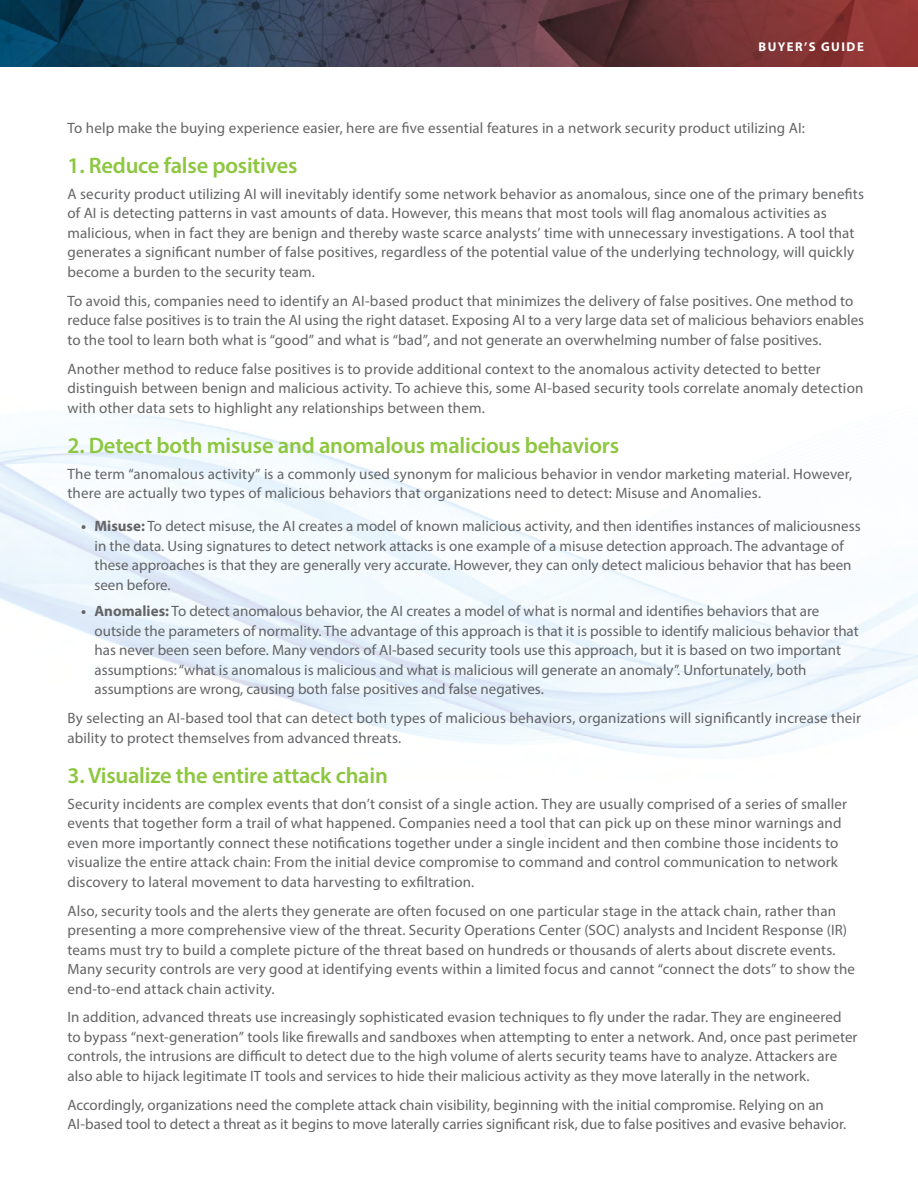
<style>
.page{position:relative;width:918px;height:1188px;background:#fff}
.page>*{position:absolute;margin:0;border:0;box-sizing:border-box;transform-origin:0 0}
.t1{font:600 22.5px "Myriad Pro";letter-spacing:-.01em;color:#8dc63f}
.t2{font:15px/19.5px "Myriad Pro";letter-spacing:.005em;color:#636466}
.t3{font:700 12.75px "Myriad Pro";letter-spacing:.12em;color:#fff}
.s1{font-weight:700}
</style>
<div class="page">
<img style="left:0;top:0;width:918px;height:66px">
<p class="t3" style="left:758px;top:38px;width:107px">BUYER’S GUIDE</p>
<p class="t2" style="left:68px;top:118px;width:739px">To help make the buying experience easier, here are five essential features in a network security product utilizing AI:</p>
<h1 class="t1" style="left:68px;top:151px;width:231px">1. Reduce false positives</h1>
<p class="t2" style="left:68px;top:184px;width:798px">A security product utilizing AI will inevitably identify some network behavior as anomalous, since one of the primary benefits of AI is detecting patterns in vast amounts of data. However, this means that most tools will flag anomalous activities as malicious, when in fact they are benign and thereby waste scarce analysts’ time with unnecessary investigations. A tool that generates a significant number of false positives, regardless of the potential value of the underlying technology, will quickly become a burden to the security team.</p>
<p class="t2" style="left:68px;top:291px;width:798px">To avoid this, companies need to identify an AI-based product that minimizes the delivery of false positives. One method to reduce false positives is to train the AI using the right dataset. Exposing AI to a very large data set of malicious behaviors enables to the tool to learn both what is “good” and what is “bad”, and not generate an overwhelming number of false positives.</p>
<p class="t2" style="left:68px;top:359px;width:797px">Another method to reduce false positives is to provide additional context to the anomalous activity detected to better distinguish between benign and malicious activity. To achieve this, some AI-based security tools correlate anomaly detection with other data sets to highlight any relationships between them.</p>
<h1 class="t1" style="left:68px;top:431px;width:553px">2. Detect both misuse and anomalous malicious behaviors</h1>
<p class="t2" style="left:68px;top:464px;width:786px">The term “anomalous activity” is a commonly used synonym for malicious behavior in vendor marketing material. However, there are actually two types of malicious behaviors that organizations need to detect: Misuse and Anomalies.</p>
<p class="t2" style="left:94px;top:516px;width:768px;text-indent:-14px"><span class="s1">• Misuse:</span> To detect misuse, the AI creates a model of known malicious activity, and then identifies instances of maliciousness in the data. Using signatures to detect network attacks is one example of a misuse detection approach. The advantage of these approaches is that they are generally very accurate. However, they can only detect malicious behavior that has been seen before.</p>
<p class="t2" style="left:94px;top:601px;width:766px;text-indent:-14px"><span class="s1">• Anomalies:</span> To detect anomalous behavior, the AI creates a model of what is normal and identifies behaviors that are outside the parameters of normality. The advantage of this approach is that it is possible to identify malicious behavior that has never been seen before. Many vendors of AI-based security tools use this approach, but it is based on two important assumptions: “what is anomalous is malicious and what is malicious will generate an anomaly”. Unfortunately, both assumptions are wrong, causing both false positives and false negatives.</p>
<p class="t2" style="left:68px;top:708px;width:795px">By selecting an AI-based tool that can detect both types of malicious behaviors, organizations will significantly increase their ability to protect themselves from advanced threats.</p>
<h1 class="t1" style="left:68px;top:761px;width:322px">3. Visualize the entire attack chain</h1>
<p class="t2" style="left:68px;top:794px;width:781px">Security incidents are complex events that don’t consist of a single action. They are usually comprised of a series of smaller events that together form a trail of what happened. Companies need a tool that can pick up on these minor warnings and even more importantly connect these notifications together under a single incident and then combine those incidents to visualize the entire attack chain: From the initial device compromise to command and control communication to network discovery to lateral movement to data harvesting to exfiltration.</p>
<p class="t2" style="left:68px;top:901px;width:789px">Also, security tools and the alerts they generate are often focused on one particular stage in the attack chain, rather than presenting a more comprehensive view of the threat. Security Operations Center (SOC) analysts and Incident Response (IR) teams must try to build a complete picture of the threat based on hundreds or thousands of alerts about discrete events.<br>Many security controls are very good at identifying events within a limited focus and cannot “connect the dots” to show the end-to-end attack chain activity.</p>
<p class="t2" style="left:68px;top:1007px;width:792px">In addition, advanced threats use increasingly sophisticated evasion techniques to fly under the radar. They are engineered to bypass “next-generation” tools like firewalls and sandboxes when attempting to enter a network. And, once past perimeter controls, the intrusions are difficult to detect due to the high volume of alerts security teams have to analyze. Attackers are also able to hijack legitimate IT tools and services to hide their malicious activity as they move laterally in the network.</p>
<p class="t2" style="left:68px;top:1095px;width:780px">Accordingly, organizations need the complete attack chain visibility, beginning with the initial compromise. Relying on an<br>AI-based tool to detect a threat as it begins to move laterally carries significant risk, due to false positives and evasive behavior.</p>
</div>
